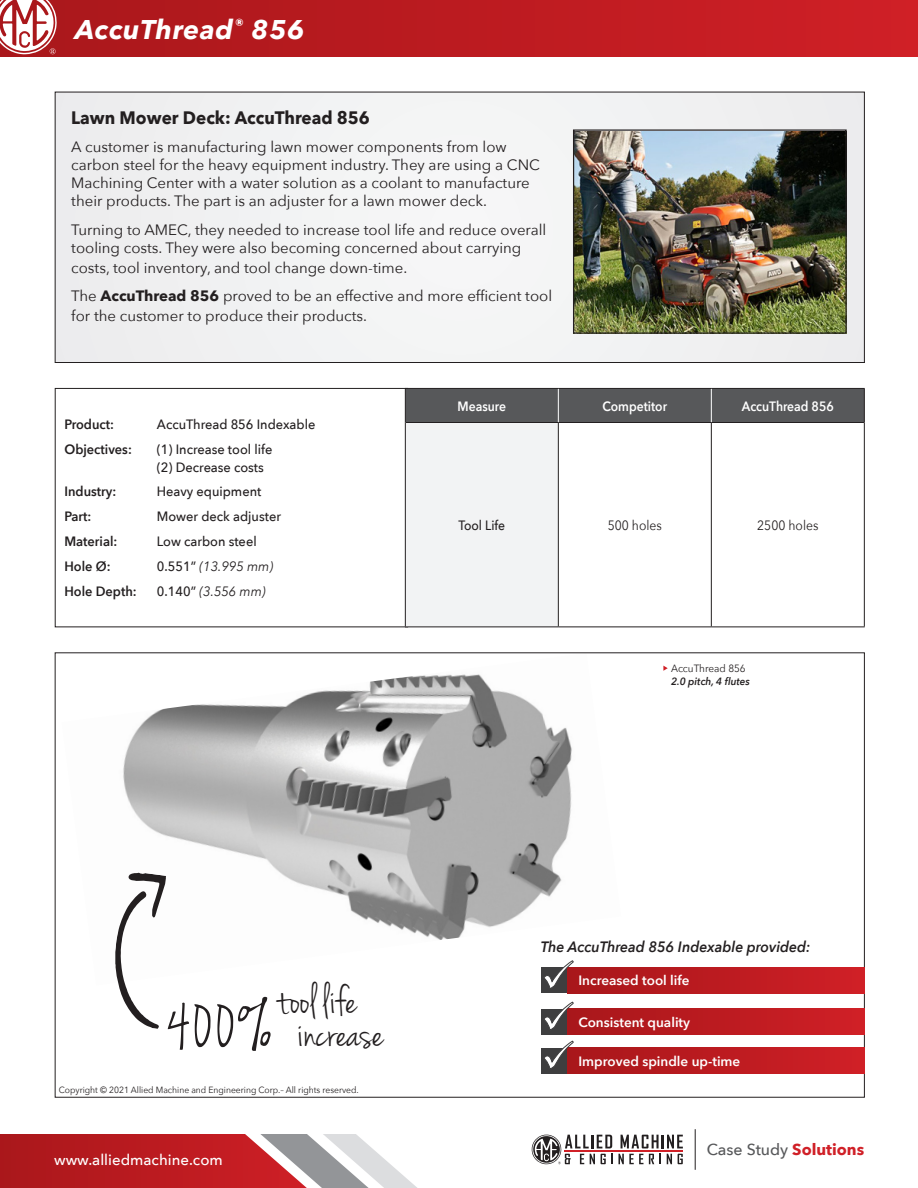
<style>
.page{position:relative;width:918px;height:1188px;background:#fff}
.page>*{position:absolute;margin:0;border:0;box-sizing:border-box;transform-origin:0 0}
.t1{font:75.15px "Jenna Sue";color:#231f20}
.t2{font:45.15px "Jenna Sue";letter-spacing:.025em;color:#231f20}
.t3{font:45.15px "Jenna Sue";color:#231f20}
.t4{font:italic 700 27px "Avenir Next";letter-spacing:.025em;color:#fff}
.t5{font:700 18px "Avenir Next";color:#231f20;scale:.95 1}
.t6{font:500 15.9px "Avenir Next";color:#57585a}
.t7{font:15px/18px "Avenir Next";color:#231f20}
.t8{font:italic 600 15px "Avenir Next";color:#231f20;scale:.95 1}
.t9{font:500 15px "Avenir Next";color:#fff}
.t10{font:500 13.5px "Avenir Next";color:#231f20;scale:.95 1}
.t11{font:600 13.5px "Avenir Next";color:#231f20;scale:.95 1}
.t12{font:600 13.5px "Avenir Next";color:#fff}
.t13{font:italic 13.5px "Avenir Next";color:#231f20;scale:.95 1}
.t14{font:600 13.5px "Avenir Next";color:#fff;scale:.9 1}
.t15{font:13.5px "Avenir Next";color:#231f20;scale:.9 1}
.t16{font:500 13.5px "Avenir Next";color:#231f20;scale:.9 1}
.t17{font:italic 600 10.5px "Avenir Next";color:#231f20;scale:.95 1}
.t18{font:10.5px "Avenir Next";color:#231f20;scale:.95 1}
.t19{font:9px "Avenir Next";color:#231f20;scale:.95 1}
.s1{font-weight:700}
.s2{font-weight:500;font-style:normal}
.s3{font-weight:700;color:#d02027}
</style>
<div class="page">
<div style="left:55px;top:388px;width:353px;height:239px;border:1px solid #231f20"></div>
<div style="left:406px;top:389px;width:458px;height:33px;background:#57585a"></div>
<div style="left:405px;top:423px;width:153px;height:204px;background:#f2f3f4"></div>
<svg style="left:559px;top:423px;width:305px;height:204px"></svg>
<hr style="left:558px;top:389px;width:1px;height:33px;background:#fff">
<hr style="left:711px;top:389px;width:1px;height:33px;background:#fff">
<hr style="left:405px;top:388px;width:153px;height:1px;background:#231f20">
<hr style="left:405px;top:389px;width:1px;height:34px;background:#231f20">
<hr style="left:558px;top:388px;width:153px;height:1px;background:#231f20">
<hr style="left:711px;top:388px;width:154px;height:1px;background:#231f20">
<hr style="left:864px;top:389px;width:1px;height:34px;background:#231f20">
<hr style="left:406px;top:422px;width:152px;height:1px;background:#231f20">
<hr style="left:558px;top:422px;width:153px;height:1px;background:#231f20">
<hr style="left:711px;top:422px;width:153px;height:1px;background:#231f20">
<hr style="left:405px;top:423px;width:1px;height:204px;background:#231f20">
<hr style="left:558px;top:423px;width:1px;height:204px;background:#231f20">
<hr style="left:711px;top:423px;width:1px;height:204px;background:#231f20">
<hr style="left:864px;top:423px;width:1px;height:204px;background:#231f20">
<hr style="left:405px;top:627px;width:153px;height:1px;background:#231f20">
<hr style="left:558px;top:627px;width:153px;height:1px;background:#231f20">
<hr style="left:711px;top:627px;width:154px;height:1px;background:#231f20">
<div style="left:55px;top:92px;width:809px;height:271px;background:#f1f2f3"></div>
<img style="left:575px;top:132px;width:270px;height:200px">
<div style="left:573px;top:129px;width:274px;height:205px;border:1px solid #231f20"></div>
<img style="left:123px;top:674px;width:449px;height:266px">
<div style="left:541px;top:967px;width:247px;height:26px;background:#3e3e3f"></div>
<div style="left:567px;top:967px;width:297px;height:26px;background:linear-gradient(to right,#a8171a,#d02026)"></div>
<svg style="left:544px;top:960px;width:30px;height:29px"></svg>
<div style="left:541px;top:1009px;width:247px;height:26px;background:#3e3e3f"></div>
<div style="left:567px;top:1009px;width:297px;height:26px;background:linear-gradient(to right,#a8171a,#d02026)"></div>
<svg style="left:544px;top:1002px;width:30px;height:29px"></svg>
<svg style="left:115px;top:871px;width:62px;height:158px"></svg>
<svg style="left:663px;top:666px;width:5px;height:5px"></svg>
<div style="left:541px;top:1048px;width:247px;height:26px;background:#3e3e3f"></div>
<div style="left:567px;top:1048px;width:297px;height:26px;background:linear-gradient(to right,#a8171a,#d02026)"></div>
<svg style="left:544px;top:1041px;width:30px;height:29px"></svg>
<div style="left:0;top:0;width:918px;height:57px;background:linear-gradient(to right,#a8171b,#cf1f26)"></div>
<svg style="left:0;top:0;width:57px;height:55px"></svg>
<svg style="left:0;top:1134px;width:417px;height:54px;background:#c2595d"></svg>
<hr style="left:695px;top:1129px;width:1px;height:41px;background:#231f20">
<svg style="left:532px;top:1135px;width:151px;height:29px"></svg>
<p class="t4" style="left:75px;top:6px;width:231px">AccuThread<sup>®</sup> 856</p>
<p class="t5" style="left:71px;top:102px;width:316px">Lawn Mower Deck: AccuThread 856</p>
<p class="t7" style="left:71px;top:137px;width:470px">A customer is manufacturing lawn mower components from low carbon steel for the heavy equipment industry. They are using a CNC Machining Center with a water solution as a coolant to manufacture their products. The part is an adjuster for a lawn mower deck.</p>
<p class="t7" style="left:71px;top:220px;width:477px">Turning to AMEC, they needed to increase tool life and reduce overall tooling costs. They were also becoming concerned about carrying</p>
<p class="t7" style="left:71px;top:258px;width:338px">costs, tool inventory, and tool change down-time.</p>
<p class="t7" style="left:71px;top:286px;width:482px;line-height:19.5px">The <span class="s1">AccuThread 856</span> proved to be an effective and more efficient tool for the customer to produce their products.</p>
<p class="t11" style="left:64px;top:413px;width:54px">Product:</p>
<p class="t10" style="left:157px;top:413px;width:168px">AccuThread 856 Indexable</p>
<p class="t11" style="left:64px;top:438px;width:72px">Objectives:</p>
<p class="t10" style="left:157px;top:438px;width:123px">(1) Increase tool life</p>
<p class="t10" style="left:157px;top:456px;width:114px">(2) Decrease costs</p>
<p class="t11" style="left:64px;top:480px;width:56px">Industry:</p>
<p class="t10" style="left:157px;top:480px;width:111px">Heavy equipment</p>
<p class="t11" style="left:64px;top:505px;width:30px">Part:</p>
<p class="t10" style="left:157px;top:505px;width:132px">Mower deck adjuster</p>
<p class="t11" style="left:64px;top:530px;width:57px">Material:</p>
<p class="t10" style="left:157px;top:530px;width:107px">Low carbon steel</p>
<p class="t11" style="left:64px;top:554px;width:50px">Hole Ø:</p>
<p class="t13" style="left:157px;top:555px;width:124px"><span class="s2">0.551”</span> (13.995 mm)</p>
<p class="t11" style="left:64px;top:579px;width:78px">Hole Depth:</p>
<p class="t13" style="left:157px;top:579px;width:116px"><span class="s2">0.140”</span> (3.556 mm)</p>
<p class="t14" style="left:458px;top:395px;width:55px">Measure</p>
<p class="t14" style="left:603px;top:395px;width:73px">Competitor</p>
<p class="t14" style="left:742px;top:395px;width:104px">AccuThread 856</p>
<p class="t16" style="left:458px;top:514px;width:54px">Tool Life</p>
<p class="t15" style="left:608px;top:514px;width:62px">500 holes</p>
<p class="t15" style="left:757px;top:514px;width:69px">2500 holes</p>
<p class="t18" style="left:671px;top:660px;width:80px">AccuThread 856</p>
<p class="t17" style="left:671px;top:672px;width:85px">2.0 pitch, 4 flutes</p>
<p class="t2" style="left:276px;top:974px;width:82px">tool life</p>
<p class="t3" style="left:298px;top:1007px;width:87px">increase</p>
<p class="t1" style="left:167px;top:983px;width:109px">400%</p>
<p class="t19" style="left:59px;top:1083px;width:317px">Copyright © 2021 Allied Machine and Engineering Corp.– All rights reserved.</p>
<p class="t9" style="left:54px;top:1147px;width:170px">www.alliedmachine.com</p>
<p class="t8" style="left:541px;top:934px;width:285px">The AccuThread 856 Indexable provided:</p>
<p class="t12" style="left:578px;top:969px;width:113px">Increased tool life</p>
<p class="t12" style="left:578px;top:1010px;width:113px">Consistent quality</p>
<p class="t12" style="left:578px;top:1049px;width:163px">Improved spindle up-time</p>
<p class="t6" style="left:707px;top:1136px;width:159px">Case Study <span class="s3">Solutions</span></p>
</div>
